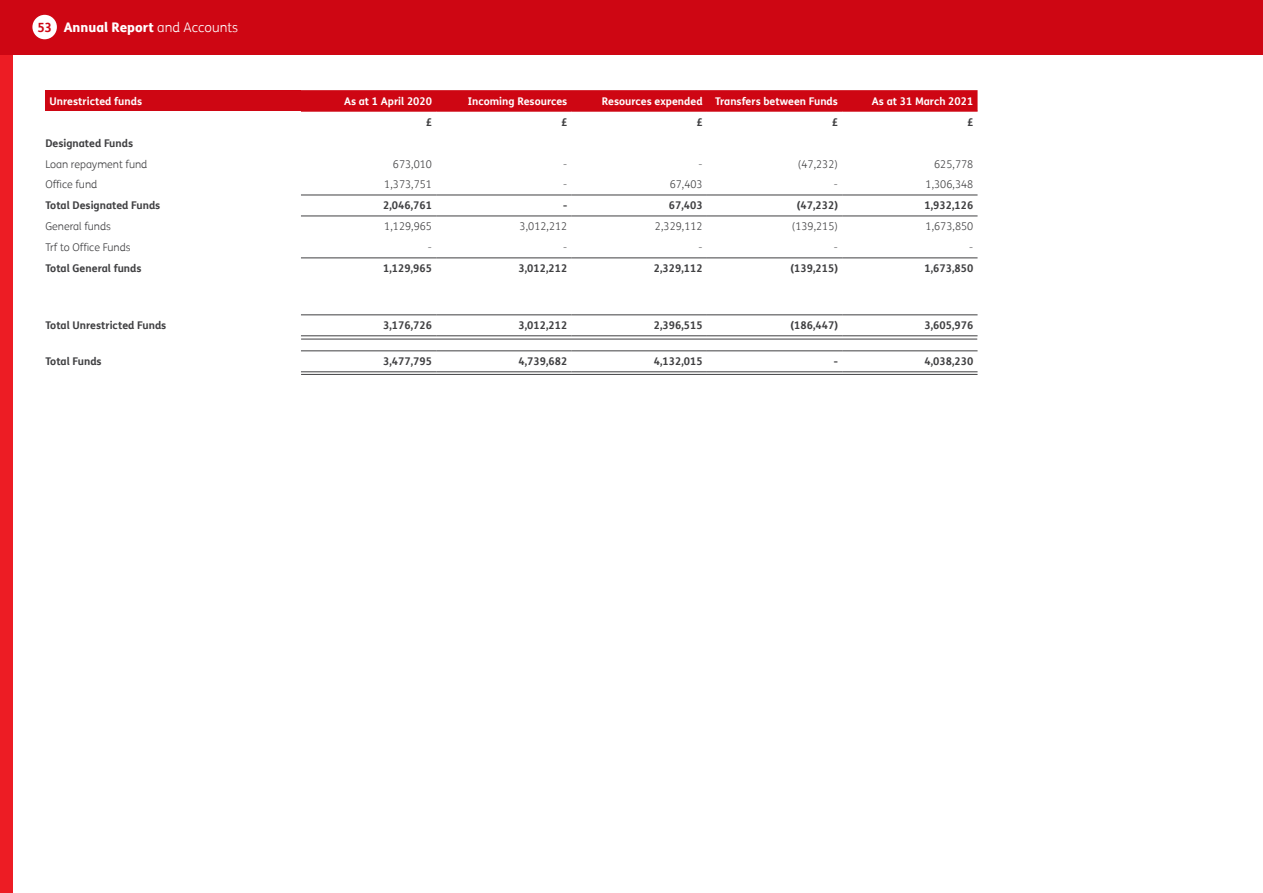
<style>
.page{position:relative;width:1263px;height:893px;background:#fff}
.page>*{position:absolute;margin:0;border:0;box-sizing:border-box;transform-origin:0 0}
.t1{font:800 13.2px "FS Me";color:#fff}
.t2{font:700 10.65px "FS Me";color:#404042}
.t3{font:300 10.65px "FS Me";color:#404042}
.t4{font:700 10.65px "FS Me";color:#fff}
.s1{font-weight:700;font-size:12.75px;color:#ce0613}
.s2{font-weight:300}
</style>
<div class="page">
<div style="left:45px;top:90px;width:256px;height:21px;background:#ce0613"></div>
<div style="left:301px;top:90px;width:676px;height:21px;background:#ce0613"></div>
<hr style="left:301px;top:315px;width:135px;height:1px;background:#404042">
<hr style="left:436px;top:315px;width:136px;height:1px;background:#404042">
<hr style="left:572px;top:315px;width:135px;height:1px;background:#404042">
<hr style="left:707px;top:315px;width:135px;height:1px;background:#404042">
<hr style="left:842px;top:315px;width:135px;height:1px;background:#404042">
<hr style="left:301px;top:336px;width:135px;height:1px;background:#404042">
<hr style="left:436px;top:336px;width:136px;height:1px;background:#404042">
<hr style="left:572px;top:336px;width:135px;height:1px;background:#404042">
<hr style="left:707px;top:336px;width:135px;height:1px;background:#404042">
<hr style="left:842px;top:336px;width:135px;height:1px;background:#404042">
<hr style="left:301px;top:351px;width:135px;height:1px;background:#404042">
<hr style="left:436px;top:351px;width:136px;height:1px;background:#404042">
<hr style="left:572px;top:351px;width:135px;height:1px;background:#404042">
<hr style="left:707px;top:351px;width:135px;height:1px;background:#404042">
<hr style="left:842px;top:351px;width:135px;height:1px;background:#404042">
<hr style="left:301px;top:372px;width:135px;height:1px;background:#404042">
<hr style="left:436px;top:372px;width:136px;height:1px;background:#404042">
<hr style="left:572px;top:372px;width:135px;height:1px;background:#404042">
<hr style="left:707px;top:372px;width:135px;height:1px;background:#404042">
<hr style="left:842px;top:372px;width:135px;height:1px;background:#404042">
<hr style="left:301px;top:195px;width:135px;height:1px;background:#404042">
<hr style="left:436px;top:195px;width:136px;height:1px;background:#404042">
<hr style="left:572px;top:195px;width:135px;height:1px;background:#404042">
<hr style="left:707px;top:195px;width:135px;height:1px;background:#404042">
<hr style="left:842px;top:195px;width:135px;height:1px;background:#404042">
<hr style="left:301px;top:216px;width:135px;height:1px;background:#404042">
<hr style="left:436px;top:216px;width:136px;height:1px;background:#404042">
<hr style="left:572px;top:216px;width:135px;height:1px;background:#404042">
<hr style="left:707px;top:216px;width:135px;height:1px;background:#404042">
<hr style="left:842px;top:216px;width:135px;height:1px;background:#404042">
<hr style="left:301px;top:111px;width:135px;height:1px;background:#ce0613">
<hr style="left:436px;top:111px;width:136px;height:1px;background:#ce0613">
<hr style="left:572px;top:111px;width:135px;height:1px;background:#ce0613">
<hr style="left:707px;top:111px;width:135px;height:1px;background:#ce0613">
<hr style="left:842px;top:111px;width:135px;height:1px;background:#ce0613">
<hr style="left:301px;top:258px;width:135px;height:1px;background:#404042">
<hr style="left:436px;top:258px;width:136px;height:1px;background:#404042">
<hr style="left:572px;top:258px;width:135px;height:1px;background:#404042">
<hr style="left:707px;top:258px;width:135px;height:1px;background:#404042">
<hr style="left:842px;top:258px;width:135px;height:1px;background:#404042">
<hr style="left:301px;top:374px;width:676px;height:1px;background:#404042">
<hr style="left:301px;top:339px;width:676px;height:1px;background:#404042">
<div style="left:0;top:0;width:13px;height:893px;background:#ed1c24"></div>
<div style="left:0;top:0;width:1263px;height:54px;background:#ce0613"></div>
<div style="left:32px;top:15px;width:25px;height:24px;background:#fff;border-radius:50%"></div>
<p class="t1" style="left:37px;top:17px;width:202px"><span class="s1">53</span> Annual Report <span class="s2">and Accounts</span></p>
<p class="t4" style="left:50px;top:93px;width:94px">Unrestricted funds</p>
<p class="t4" style="left:344px;top:93px;width:90px">As at 1 April 2020</p>
<p class="t4" style="left:468px;top:93px;width:101px">Incoming Resources</p>
<p class="t4" style="left:602px;top:93px;width:238px">Resources expended Transfers between Funds</p>
<p class="t4" style="left:872px;top:93px;width:103px">As at 31 March 2021</p>
<p class="t2" style="left:426px;top:114px;width:8px">£</p>
<p class="t2" style="left:561px;top:114px;width:8px">£</p>
<p class="t2" style="left:696px;top:114px;width:8px">£</p>
<p class="t2" style="left:832px;top:114px;width:8px">£</p>
<p class="t2" style="left:967px;top:114px;width:8px">£</p>
<p class="t2" style="left:45px;top:135px;width:89px">Designated Funds</p>
<p class="t3" style="left:45px;top:156px;width:104px">Loan repayment fund</p>
<p class="t3" style="left:393px;top:156px;width:41px">673,010</p>
<p class="t3" style="left:563px;top:156px;width:6px">-</p>
<p class="t3" style="left:699px;top:156px;width:6px">-</p>
<p class="t3" style="left:798px;top:156px;width:41px">(47,232)</p>
<p class="t3" style="left:934px;top:156px;width:41px">625,778</p>
<p class="t3" style="left:45px;top:177px;width:54px">Office fund</p>
<p class="t3" style="left:384px;top:177px;width:49px">1,373,751</p>
<p class="t3" style="left:563px;top:177px;width:6px">-</p>
<p class="t3" style="left:670px;top:177px;width:34px">67,403</p>
<p class="t3" style="left:834px;top:177px;width:6px">-</p>
<p class="t3" style="left:925px;top:177px;width:49px">1,306,348</p>
<p class="t2" style="left:45px;top:197px;width:116px">Total Designated Funds</p>
<p class="t2" style="left:383px;top:197px;width:50px">2,046,761</p>
<p class="t2" style="left:563px;top:197px;width:6px">-</p>
<p class="t2" style="left:669px;top:197px;width:35px">67,403</p>
<p class="t2" style="left:797px;top:197px;width:43px">(47,232)</p>
<p class="t2" style="left:924px;top:197px;width:50px">1,932,126</p>
<p class="t3" style="left:45px;top:219px;width:67px">General funds</p>
<p class="t3" style="left:384px;top:219px;width:49px">1,129,965</p>
<p class="t3" style="left:520px;top:219px;width:49px">3,012,212</p>
<p class="t3" style="left:655px;top:219px;width:49px">2,329,112</p>
<p class="t3" style="left:792px;top:219px;width:48px">(139,215)</p>
<p class="t3" style="left:925px;top:219px;width:49px">1,673,850</p>
<p class="t3" style="left:45px;top:240px;width:87px">Trf to Office Funds</p>
<p class="t3" style="left:428px;top:240px;width:6px">-</p>
<p class="t3" style="left:563px;top:240px;width:6px">-</p>
<p class="t3" style="left:699px;top:240px;width:6px">-</p>
<p class="t3" style="left:834px;top:240px;width:6px">-</p>
<p class="t3" style="left:969px;top:240px;width:6px">-</p>
<p class="t2" style="left:45px;top:260px;width:98px">Total General funds</p>
<p class="t2" style="left:383px;top:260px;width:50px">1,129,965</p>
<p class="t2" style="left:518px;top:260px;width:50px">3,012,212</p>
<p class="t2" style="left:654px;top:260px;width:50px">2,329,112</p>
<p class="t2" style="left:790px;top:260px;width:49px">(139,215)</p>
<p class="t2" style="left:924px;top:260px;width:50px">1,673,850</p>
<p class="t2" style="left:45px;top:317px;width:122px">Total Unrestricted Funds</p>
<p class="t2" style="left:383px;top:317px;width:50px">3,176,726</p>
<p class="t2" style="left:518px;top:317px;width:50px">3,012,212</p>
<p class="t2" style="left:654px;top:317px;width:50px">2,396,515</p>
<p class="t2" style="left:790px;top:317px;width:49px">(186,447)</p>
<p class="t2" style="left:924px;top:317px;width:50px">3,605,976</p>
<p class="t2" style="left:45px;top:353px;width:58px">Total Funds</p>
<p class="t2" style="left:383px;top:353px;width:50px">3,477,795</p>
<p class="t2" style="left:518px;top:353px;width:50px">4,739,682</p>
<p class="t2" style="left:654px;top:353px;width:50px">4,132,015</p>
<p class="t2" style="left:834px;top:353px;width:6px">-</p>
<p class="t2" style="left:924px;top:353px;width:50px">4,038,230</p>
</div>
